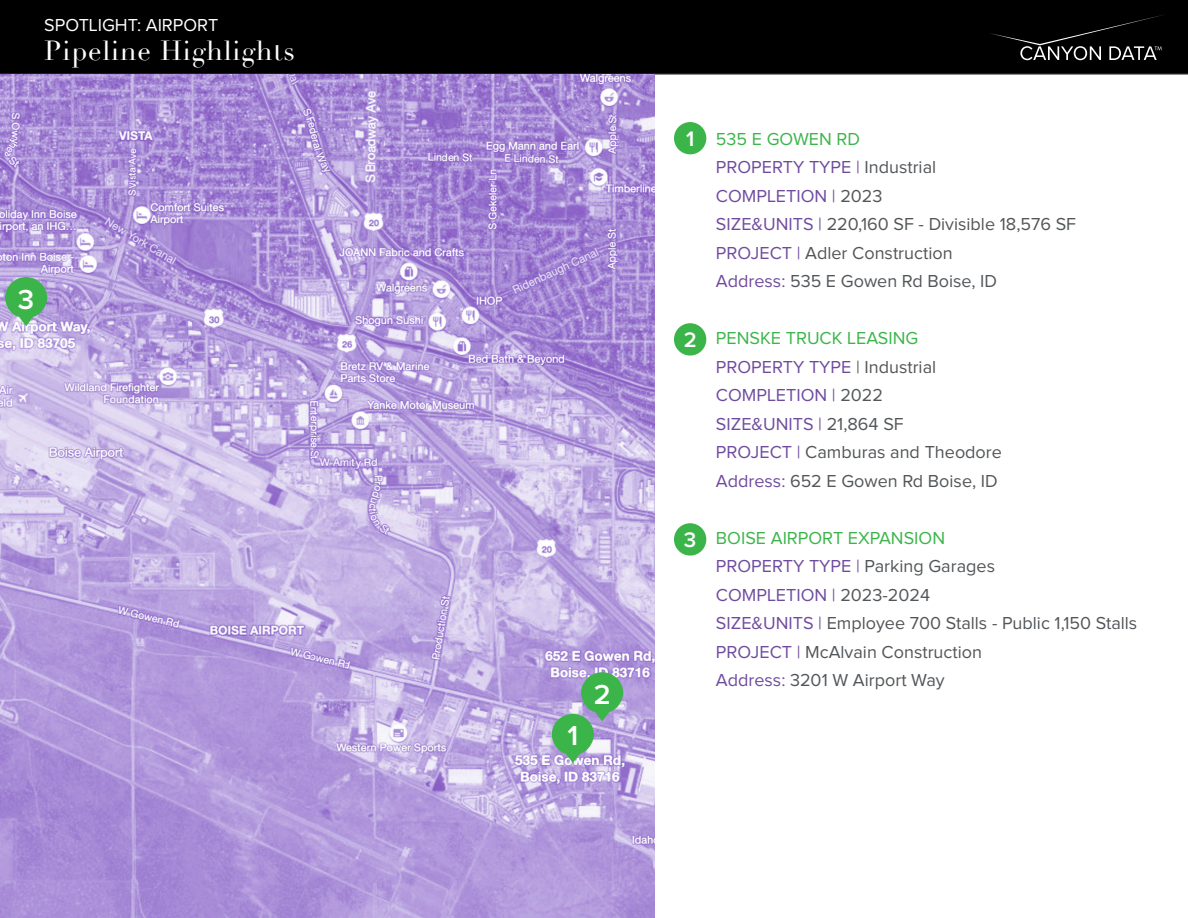
<style>
.page{position:relative;width:1188px;height:918px;background:#fff}
.page>*{position:absolute;margin:0;border:0;box-sizing:border-box;transform-origin:0 0}
.Side_Paragraph_Bulle{font:600 28.5px "Proxima Nova";color:#fff}
.Side_Header{font:27px "Didot";letter-spacing:.03em;color:#fff}
.Side_Paragraph_Bulle-2{font:600 21.75px "Proxima Nova";color:#fff}
.Side_Paragraph_Bulle-3{font:18px "Proxima Nova";color:#535659}
.Side_Paragraph_Bulle-4{font:18px "Proxima Nova";color:#6f4b9e}
.Side_Paragraph_Bulle-5{font:18px "Proxima Nova";color:#3bb54a}
.Side_Paragraph_Bulle-6{font:18px "Proxima Nova";color:#fff}
.s1{color:#535659}
.s2{color:#6f4b9e}
</style>
<div class="page">
<div style="left:0;top:0;width:1188px;height:75px;background:#000"></div>
<svg style="left:989px;top:14px;width:178px;height:46px;background:#141414"></svg>
<img style="left:0;top:75px;width:654px;height:843px">
<svg style="left:5px;top:277px;width:42px;height:49px;background:#66b47b"></svg>
<svg style="left:552px;top:672px;width:71px;height:91px;background:#86b0a0"></svg>
<div style="left:674px;top:323px;width:32px;height:33px;background:#3bb54a;border-radius:50%"></div>
<div style="left:674px;top:122px;width:32px;height:32px;background:#3bb54a;border-radius:50%"></div>
<div style="left:674px;top:523px;width:32px;height:33px;background:#3bb54a;border-radius:50%"></div>
<p class="Side_Paragraph_Bulle-6" style="left:44px;top:15px;width:176px">SPOTLIGHT: AIRPORT</p>
<p class="Side_Header" style="left:44px;top:34px;width:252px">Pipeline Highlights</p>
<p class="Side_Paragraph_Bulle" style="left:18px;top:278px;width:18px">3</p>
<p class="Side_Paragraph_Bulle" style="left:567px;top:715px;width:12px">1</p>
<p class="Side_Paragraph_Bulle" style="left:594px;top:673px;width:18px">2</p>
<p class="Side_Paragraph_Bulle-2" style="left:686px;top:123px;width:10px">1</p>
<p class="Side_Paragraph_Bulle-5" style="left:716px;top:129px;width:146px">535 E GOWEN RD</p>
<p class="Side_Paragraph_Bulle-4" style="left:716px;top:157px;width:222px">PROPERTY TYPE | <span class="s1">Industrial</span></p>
<p class="Side_Paragraph_Bulle-4" style="left:716px;top:186px;width:168px">COMPLETION | <span class="s1">2023</span></p>
<p class="Side_Paragraph_Bulle-3" style="left:716px;top:214px;width:362px"><span class="s2">SIZE&amp;UNITS |</span> 220,160 SF - Divisible 18,576 SF</p>
<p class="Side_Paragraph_Bulle-3" style="left:716px;top:243px;width:238px"><span class="s2">PROJECT |</span> Adler Construction</p>
<p class="Side_Paragraph_Bulle-3" style="left:716px;top:271px;width:283px"><span class="s2">Address:</span> 535 E Gowen Rd Boise, ID</p>
<p class="Side_Paragraph_Bulle-2" style="left:684px;top:324px;width:14px">2</p>
<p class="Side_Paragraph_Bulle-5" style="left:716px;top:328px;width:204px">PENSKE TRUCK LEASING</p>
<p class="Side_Paragraph_Bulle-4" style="left:716px;top:357px;width:222px">PROPERTY TYPE <span class="s1">| Industrial</span></p>
<p class="Side_Paragraph_Bulle-4" style="left:716px;top:385px;width:169px">COMPLETION | <span class="s1">2022</span></p>
<p class="Side_Paragraph_Bulle-4" style="left:716px;top:414px;width:189px">SIZE&amp;UNITS | <span class="s1">21,864 SF</span></p>
<p class="Side_Paragraph_Bulle-3" style="left:716px;top:442px;width:288px"><span class="s2">PROJECT |</span> Camburas and Theodore</p>
<p class="Side_Paragraph_Bulle-3" style="left:716px;top:471px;width:283px"><span class="s2">Address:</span> 652 E Gowen Rd Boise, ID</p>
<p class="Side_Paragraph_Bulle-2" style="left:684px;top:524px;width:14px">3</p>
<p class="Side_Paragraph_Bulle-5" style="left:716px;top:528px;width:231px">BOISE AIRPORT EXPANSION</p>
<p class="Side_Paragraph_Bulle-3" style="left:716px;top:556px;width:281px"><span class="s2">PROPERTY TYPE |</span> Parking Garages</p>
<p class="Side_Paragraph_Bulle-4" style="left:716px;top:585px;width:216px">COMPLETION | <span class="s1">2023-2024</span></p>
<p class="Side_Paragraph_Bulle-3" style="left:716px;top:613px;width:423px"><span class="s2">SIZE&amp;UNITS |</span> Employee 700 Stalls - Public 1,150 Stalls</p>
<p class="Side_Paragraph_Bulle-3" style="left:716px;top:642px;width:268px"><span class="s2">PROJECT |</span> McAlvain Construction</p>
<p class="Side_Paragraph_Bulle-3" style="left:716px;top:670px;width:230px"><span class="s2">Address:</span> 3201 W Airport Way</p>
</div>
